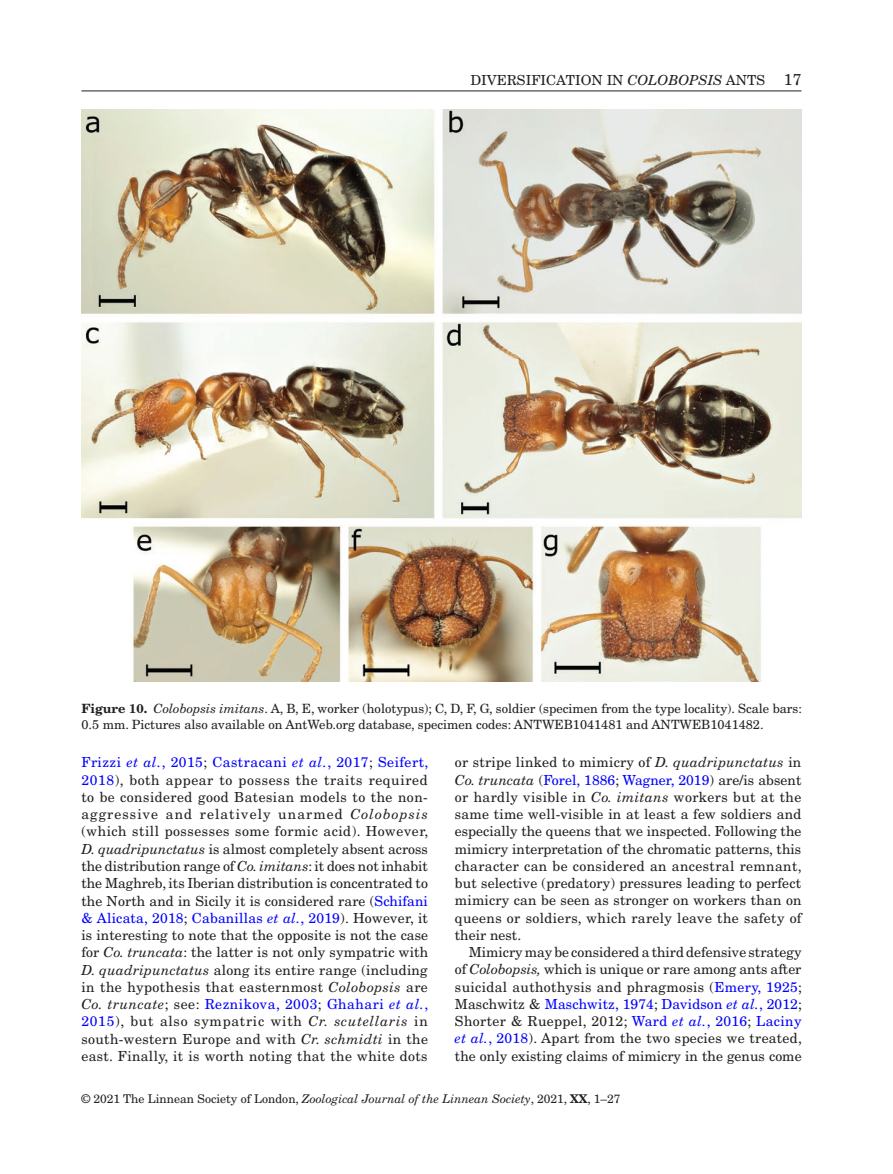
<style>
.page{position:relative;width:893px;height:1174px;background:#fff}
.page>*{position:absolute;margin:0;border:0;box-sizing:border-box;transform-origin:0 0}
.t1{font:13.8px/17.2px "New Century Schlbk";letter-spacing:.025em;color:#231f20;text-align:justify}
.t2{font:13.8px "New Century Schlbk";color:#231f20}
.t3{font:12.75px/16.5px "New Century Schlbk";color:#231f20}
.t4{font:12px "New Century Schlbk";color:#231f20}
.s1{font-style:italic}
.s2{font-size:15.75px}
.s3{font-weight:700}
.s4{color:#00f}
.s5{font-style:italic;color:#00f}
</style>
<div class="page">
<hr style="left:81px;top:91px;width:720px;height:1px;background:#231f20">
<img style="left:81px;top:110px;width:720px;height:571px">
<p class="t2" style="left:470px;top:71px;width:332px">DIVERSIFICATION IN <span class="s1">COLOBOPSIS</span> ANTS <span class="s2">17</span></p>
<p class="t3" style="left:81px;top:700px;width:722px"><span class="s3">Figure 10.</span> <span class="s1">Colobopsis imitans</span>. A, B, E, worker (holotypus); C, D, F, G, soldier (specimen from the type locality). Scale bars:<br>0.5 mm. Pictures also available on AntWeb.org database, specimen codes: ANTWEB1041481 and ANTWEB1041482.</p>
<p class="t1" style="left:81px;top:754px;width:349px"><span class="s4">Frizzi</span> <span class="s5">et al.</span><span class="s4">, 2015</span>; <span class="s4">Castracani</span> <span class="s5">et al.</span><span class="s4">, 2017</span>; <span class="s4">Seifert, 2018</span>), both appear to possess the traits required to be considered good Batesian models to the non&shy;aggressive and relatively unarmed <span class="s1">Colobopsis </span>(which still possesses some formic acid). However, <span class="s1">D. quadripunctatus</span> is almost completely absent across the distribution range of <span class="s1">Co. imitans</span>: it does not inhabit the Maghreb, its Iberian distribution is concentrated to the North and in Sicily it is considered rare (<span class="s4">Schifani &amp; Alicata, 2018</span>; <span class="s4">Cabanillas</span> <span class="s5">et al.</span><span class="s4">, 2019</span>). However, it is interesting to note that the opposite is not the case for <span class="s1">Co. truncata</span>: the latter is not only sympatric with <span class="s1">D. quadripunctatus</span> along its entire range (including in the hypothesis that easternmost <span class="s1">Colobopsis</span> are <span class="s1">Co. truncate</span>; see: <span class="s4">Reznikova, 2003</span>; <span class="s4">Ghahari</span> <span class="s5">et al.</span><span class="s4">, 2015</span>), but also sympatric with <span class="s1">Cr. scutellaris</span> in south-western Europe and with <span class="s1">Cr. schmidti</span> in the east. Finally, it is worth noting that the white dots</p>
<p class="t1" style="left:455px;top:754px;width:348px">or stripe linked to mimicry of <span class="s1">D. quadripunctatus</span> in <span class="s1">Co. truncata</span> (<span class="s4">Forel, 1886</span>; <span class="s4">Wagner, 2019</span>) are/is absent or hardly visible in <span class="s1">Co. imitans</span> workers but at the same time well-visible in at least a few soldiers and especially the queens that we inspected. Following the mimicry interpretation of the chromatic patterns, this character can be considered an ancestral remnant, but selective (predatory) pressures leading to perfect mimicry can be seen as stronger on workers than on queens or soldiers, which rarely leave the safety of their nest.</p>
<p class="t1" style="left:455px;top:943px;width:349px;text-indent:14px">Mimicry may be considered a third defensive strategy of <span class="s1">Colobopsis,</span> which is unique or rare among ants after suicidal authothysis and phragmosis (<span class="s4">Emery, 1925</span>; Maschwitz &amp; <span class="s4">Maschwitz, 1974</span>; <span class="s4">Davidson</span> <span class="s5">et al.</span><span class="s4">, 2012</span>; Shorter &amp; Rueppel, 2012; <span class="s4">Ward</span> <span class="s5">et al.</span><span class="s4">, 2016</span>; <span class="s4">Laciny </span><span class="s5">et al.</span><span class="s4">, 2018</span>). Apart from the two species we treated, the only existing claims of mimicry in the genus come</p>
<p class="t4" style="left:81px;top:1091px;width:540px">© 2021 The Linnean Society of London, <span class="s1">Zoological Journal of the Linnean Society</span>, 2021, <span class="s3">XX</span>, 1–27</p>
</div>
